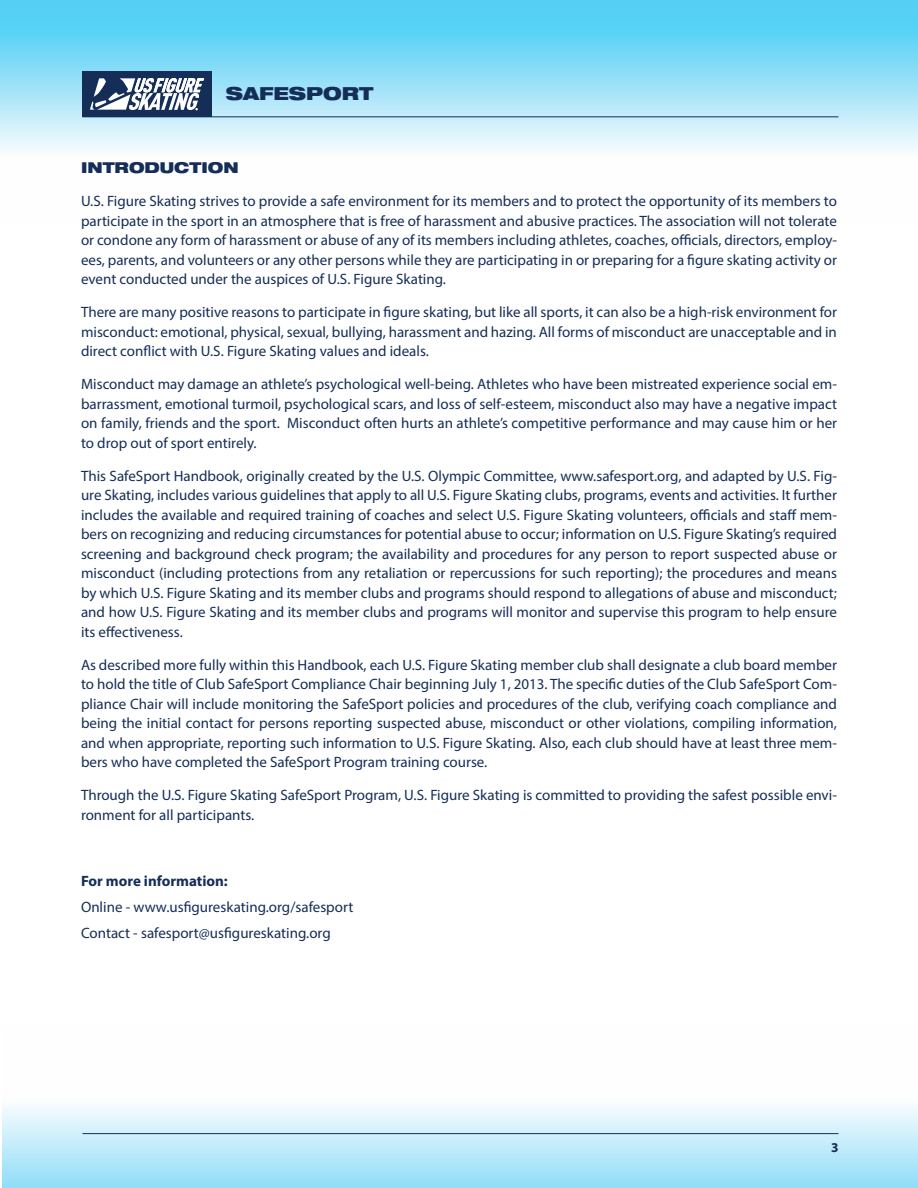
<style>
.page{position:relative;width:918px;height:1188px;background:#fff}
.page>*{position:absolute;margin:0;border:0;box-sizing:border-box;transform-origin:0 0}
.t1{font:900 expanded 18px "Helvetica Neue LT Std";color:#152e57}
.t2{font:15px/19.5px "Myriad Pro";color:#152e57;text-align:justify}
.t3{font:700 15px "Myriad Pro";color:#152e57}
.t4{font:900 expanded 15px "Helvetica Neue LT Std";color:#152e57}
.t5{font:700 13.5px "Myriad Pro";color:#152e57}
</style>
<div class="page">
<svg style="left:2px;top:1106px;width:916px;height:82px;background:#c0ebfa"></svg>
<svg style="left:0;top:0;width:918px;height:151px;background:#93dff8"></svg>
<hr style="left:82px;top:116px;width:756px;height:1px;background:#152e57">
<hr style="left:82px;top:1133px;width:756px;height:1px;background:#152e57">
<div style="left:82px;top:71px;width:130px;height:46px;background:#152e57"></div>
<svg style="left:90px;top:78px;width:114px;height:32px"></svg>
<p class="t1" style="left:226px;top:81px;width:149px">SAFESPORT</p>
<p class="t4" style="left:81px;top:158px;width:159px">INTRODUCTION</p>
<p class="t2" style="left:81px;top:191px;width:758px">U.S. Figure Skating strives to provide a safe environment for its members and to protect the opportunity of its members to participate in the sport in an atmosphere that is free of harassment and abusive practices. The association will not tolerate or condone any form of harassment or abuse of any of its members including athletes, coaches, officials, directors, employ&shy;ees, parents, and volunteers or any other persons while they are participating in or preparing for a figure skating activity or event conducted under the auspices of U.S. Figure Skating.</p>
<p class="t2" style="left:81px;top:302px;width:757px">There are many positive reasons to participate in figure skating, but like all sports, it can also be a high-risk environment for misconduct: emotional, physical, sexual, bullying, harassment and hazing. All forms of misconduct are unacceptable and in direct conflict with U.S. Figure Skating values and ideals.</p>
<p class="t2" style="left:81px;top:374px;width:758px">Misconduct may damage an athlete’s psychological well-being. Athletes who have been mistreated experience social em&shy;barrassment, emotional turmoil, psychological scars, and loss of self-esteem, misconduct also may have a negative impact on family, friends and the sport. Misconduct often hurts an athlete’s competitive performance and may cause him or her to drop out of sport entirely.</p>
<p class="t2" style="left:81px;top:466px;width:758px">This SafeSport Handbook, originally created by the U.S. Olympic Committee, www.safesport.org, and adapted by U.S. Fig&shy;ure Skating, includes various guidelines that apply to all U.S. Figure Skating clubs, programs, events and activities. It further includes the available and required training of coaches and select U.S. Figure Skating volunteers, officials and staff mem&shy;bers on recognizing and reducing circumstances for potential abuse to occur; information on U.S. Figure Skating’s required screening and background check program; the availability and procedures for any person to report suspected abuse or misconduct (including protections from any retaliation or repercussions for such reporting); the procedures and means by which U.S. Figure Skating and its member clubs and programs should respond to allegations of abuse and misconduct; and how U.S. Figure Skating and its member clubs and programs will monitor and supervise this program to help ensure its effectiveness.</p>
<p class="t2" style="left:81px;top:655px;width:758px">As described more fully within this Handbook, each U.S. Figure Skating member club shall designate a club board member to hold the title of Club SafeSport Compliance Chair beginning July 1, 2013. The specific duties of the Club SafeSport Com&shy;pliance Chair will include monitoring the SafeSport policies and procedures of the club, verifying coach compliance and being the initial contact for persons reporting suspected abuse, misconduct or other violations, compiling information, and when appropriate, reporting such information to U.S. Figure Skating. Also, each club should have at least three mem&shy;bers who have completed the SafeSport Program training course.</p>
<p class="t2" style="left:81px;top:785px;width:758px">Through the U.S. Figure Skating SafeSport Program, U.S. Figure Skating is committed to providing the safest possible envi&shy;ronment for all participants.</p>
<p class="t3" style="left:81px;top:871px;width:148px">For more information:</p>
<p class="t2" style="left:81px;top:897px;width:274px">Online - www.usfigureskating.org/safesport</p>
<p class="t2" style="left:81px;top:923px;width:251px">Contact - safesport@usfigureskating.org</p>
<p class="t5" style="left:831px;top:1139px;width:9px">3</p>
</div>
